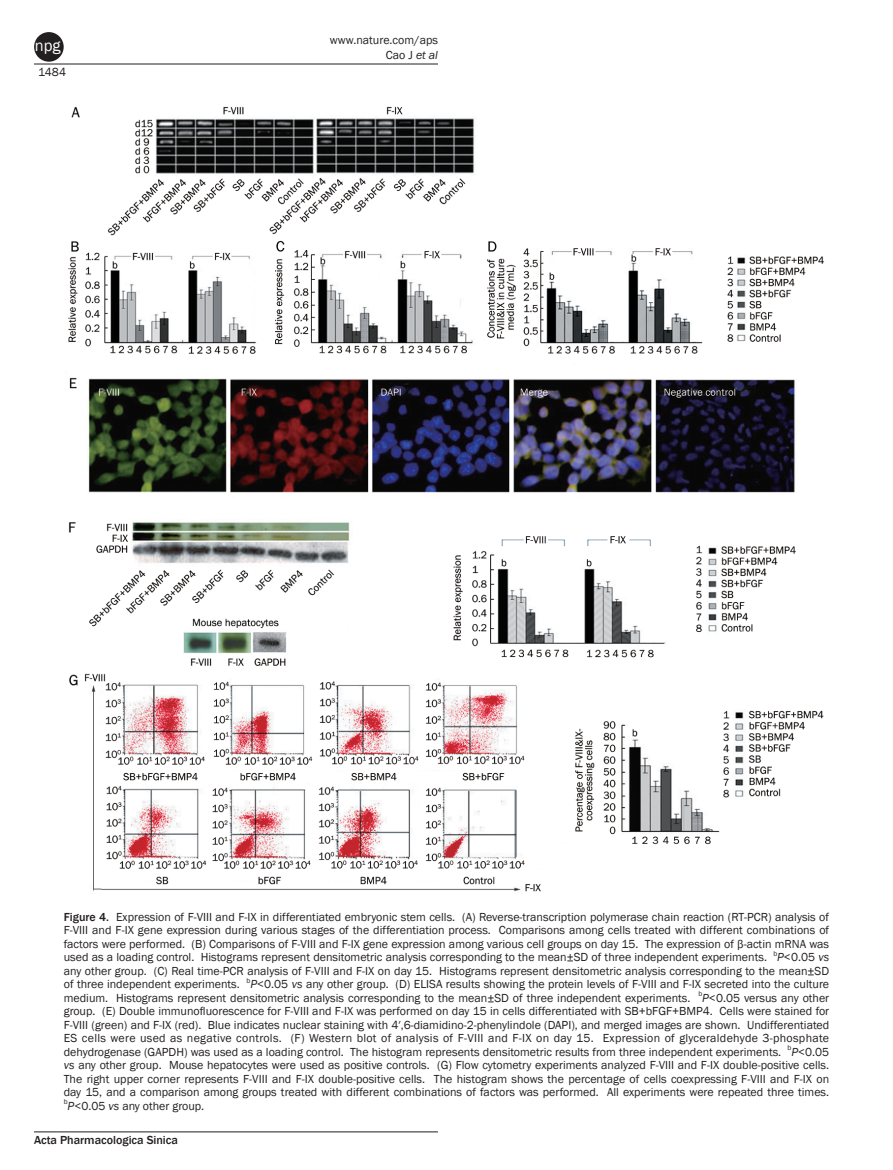
<style>
.page{position:relative;width:893px;height:1170px;background:#fff}
.page>*{position:absolute;margin:0;border:0;box-sizing:border-box;transform-origin:0 0}
.t1{font:16.5px "Franklin Gothic";color:#fff}
.t2{font:12px/13.5px "Franklin Gothic Book 2";color:#231f20;text-align:justify}
.t3{font:12px/15px "Franklin Gothic";color:#231f20;text-align:right}
.t4{font:500 12px "Franklin Gothic";color:#231f20}
.s1{font-style:italic}
.s2{font-family:"Franklin Gothic";font-weight:500}
.s3{font-family:"Franklin Gothic";font-style:italic}
.s4{font-family:"Franklin Gothic Book Italic 2"}
</style>
<div class="page">
<hr style="left:34px;top:64px;width:404px;height:1px;background:#231f20">
<hr style="left:34px;top:1131px;width:404px;height:1px;background:#231f20">
<div style="left:34px;top:32px;width:30px;height:30px;background:#231f20;border-radius:50%"></div>
<img style="left:68px;top:106px;width:756px;height:786px">
<h1 class="t1" style="left:35px;top:35px;width:27px">npg</h1>
<p class="t3" style="left:38px;top:65px;width:29px">1484</p>
<p class="t3" style="left:330px;top:32px;width:110px">www.nature.com/aps<br>Cao J <span class="s1">et al</span></p>
<p class="t2" style="left:64px;top:909px;width:767px"><span class="s2">Figure 4.</span> Expression of F-VIII and F-IX in differentiated embryonic stem cells. (A) Reverse-transcription polymerase chain reaction (RT-PCR) analysis of F-VIII and F-IX gene expression during various stages of the differentiation process. Comparisons among cells treated with different combinations of factors were performed. (B) Comparisons of F-VIII and F-IX gene expression among various cell groups on day 15. The expression of β-actin mRNA was used as a loading control. Histograms represent densitometric analysis corresponding to the mean±SD of three independent experiments. <sup>b</sup><span class="s3">P</span>&lt;0.05 <span class="s4">vs </span>any other group. (C) Real time-PCR analysis of F-VIII and F-IX on day 15. Histograms represent densitometric analysis corresponding to the mean±SD of three independent experiments. <sup>b</sup><span class="s3">P</span>&lt;0.05 <span class="s4">vs</span> any other group. (D) ELISA results showing the protein levels of F-VIII and F-IX secreted into the culture medium. Histograms represent densitometric analysis corresponding to the mean±SD of three independent experiments. <sup>b</sup><span class="s3">P</span>&lt;0.05 versus any other group. (E) Double immunofluorescence for F-VIII and F-IX was performed on day 15 in cells differentiated with SB+bFGF+BMP4. Cells were stained for F-VIII (green) and F-IX (red). Blue indicates nuclear staining with 4′,6-diamidino-2-phenylindole (DAPI), and merged images are shown. Undifferentiated ES cells were used as negative controls. (F) Western blot of analysis of F-VIII and F-IX on day 15. Expression of glyceraldehyde 3-phosphate dehydrogenase (GAPDH) was used as a loading control. The histogram represents densitometric results from three independent experiments. <sup>b</sup><span class="s3">P</span>&lt;0.05 <span class="s4">vs</span> any other group. Mouse hepatocytes were used as positive controls. (G) Flow cytometry experiments analyzed F-VIII and F-IX double-positive cells.<br>The right upper corner represents F-VIII and F-IX double-positive cells. The histogram shows the percentage of cells coexpressing F-VIII and F-IX on day 15, and a comparison among groups treated with different combinations of factors was performed. All experiments were repeated three times. <sup>b</sup><span class="s3">P</span>&lt;0.05 <span class="s4">vs</span> any other group.</p>
<p class="t4" style="left:34px;top:1132px;width:145px">Acta Pharmacologica Sinica</p>
</div>
